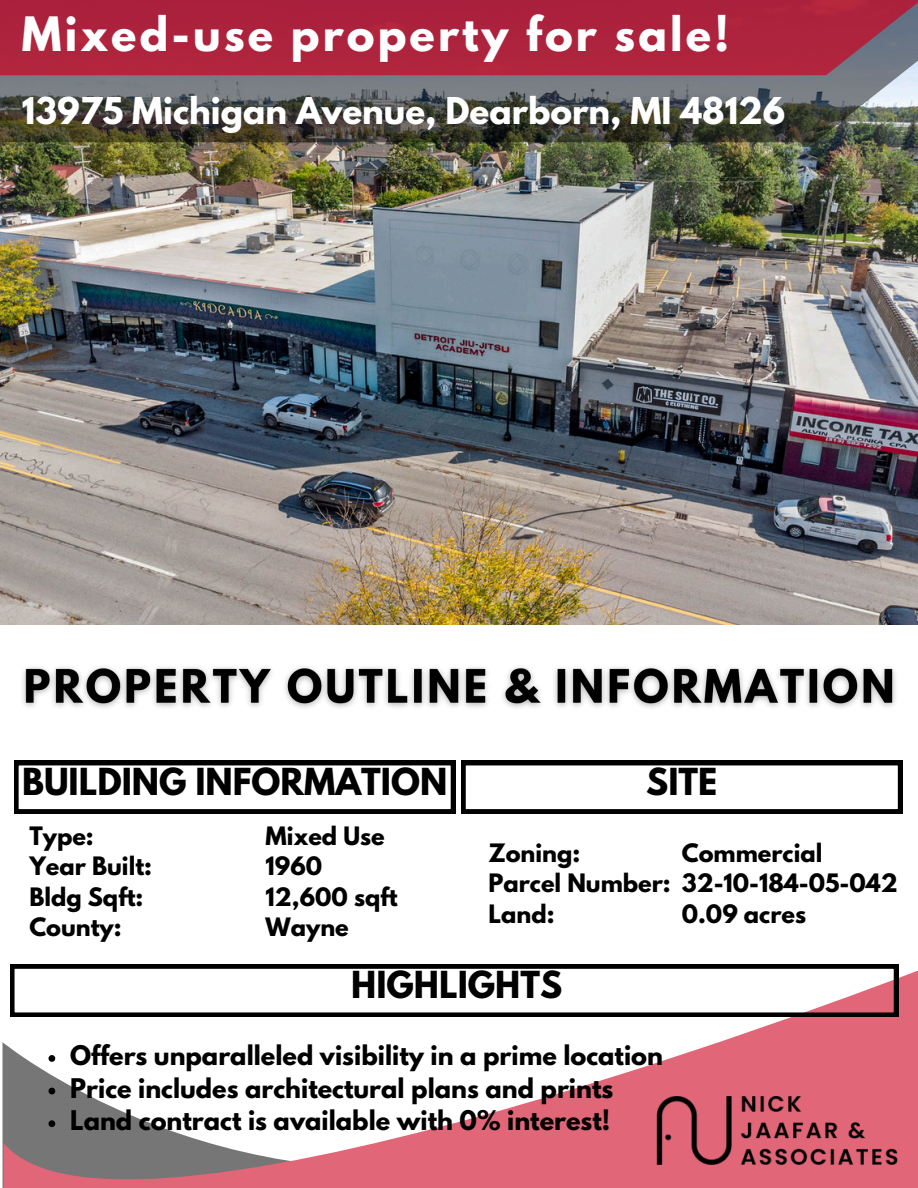
<style>
.page{position:relative;width:918px;height:1188px;background:#fff}
.page>*{position:absolute;margin:0;border:0;box-sizing:border-box;transform-origin:0 0}
.t1{font:700 42px "League Spartan";letter-spacing:.075em;color:#fff}
.t2{font:700 33px "League Spartan";color:#000}
.t3{font:700 32.7px "League Spartan";color:#fff}
.t4{font:700 24px "League Spartan";color:#000}
.t5{font:700 22.5px/30.3px "League Spartan";color:#000}
</style>
<div class="page">
<img style="left:0;top:142px;width:918px;height:482px">
<svg style="left:0;top:75px;width:918px;height:67px;background:#565854"></svg>
<div style="left:0;top:0;width:918px;height:75px;background:#ad233d"></div>
<svg style="left:4px;top:964px;width:914px;height:224px"></svg>
<svg style="left:14px;top:761px;width:441px;height:53px"></svg>
<svg style="left:461px;top:761px;width:441px;height:53px"></svg>
<svg style="left:10px;top:964px;width:888px;height:53px"></svg>
<svg style="left:49px;top:1055px;width:6px;height:7px"></svg>
<svg style="left:49px;top:1088px;width:6px;height:6px"></svg>
<svg style="left:49px;top:1120px;width:6px;height:7px"></svg>
<img style="left:654px;top:1096px;width:246px;height:69px">
<img style="left:23px;top:667px;width:873px;height:41px">
<h3 class="t1" style="left:22px;top:14px;width:709px">Mixed-use property for sale!</h3>
<p class="t3" style="left:22px;top:94px;width:765px">13975 Michigan Avenue, Dearborn, MI 48126</p>
<h3 class="t2" style="left:22px;top:765px;width:427px">BUILDING INFORMATION</h3>
<h5 class="t2" style="left:646px;top:765px;width:73px">SITE</h5>
<h5 class="t5" style="left:29px;top:824px;width:124px">Type:<br>Year Built:<br>Bldg Sqft:<br>County:</h5>
<h3 class="t5" style="left:266px;top:824px;width:134px">Mixed Use<br>1960<br>12,600 sqft<br>Wayne</h3>
<h5 class="t5" style="left:488px;top:841px;width:184px">Zoning:<br>Parcel Number:<br>Land:</h5>
<p class="t5" style="left:682px;top:841px;width:217px">Commercial<br>32-10-184-05-042<br>0.09 acres</p>
<h5 class="t2" style="left:351px;top:968px;width:212px">HIGHLIGHTS</h5>
<p class="t4" style="left:70px;top:1044px;width:594px">Offers unparalleled visibility in a prime location</p>
<p class="t4" style="left:70px;top:1076px;width:545px">Price includes architectural plans and prints</p>
<h2 class="t4" style="left:70px;top:1109px;width:542px">Land contract is available with 0% interest!</h2>
</div>
